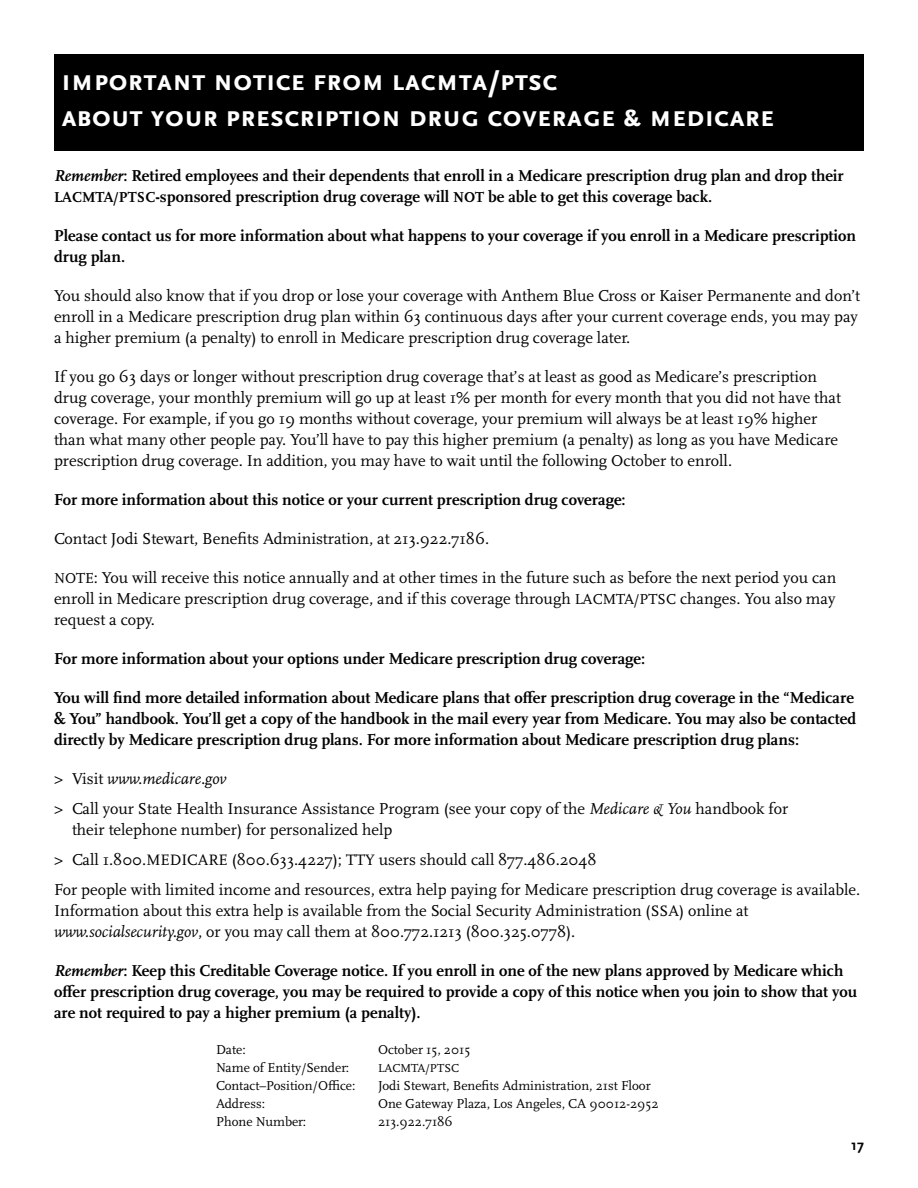
<style>
.page{position:relative;width:918px;height:1188px;background:#fff}
.page>*{position:absolute;margin:0;border:0;box-sizing:border-box;transform-origin:0 0}
.t1{font:700 30px/36px "Scala Sans Caps";color:#fff}
.t2{font:16.5px/21px "Scala";color:#000}
.t3{font:700 16.5px/21px "Scala";color:#000}
.t4{font:700 15px "Scala Sans";color:#000}
.t5{font:13.5px "Scala";color:#000}
.t6{font:12px "Scala";color:#000}
.s1{font-style:italic}
.s2{font-size:15px}
.s3{font-family:"Scala Bold Expert";font-weight:400}
.s4{font-size:15.75px}
.s5{font-family:"Scala Regular Expert"}
</style>
<div class="page">
<div style="left:54px;top:54px;width:810px;height:97px;background:#000"></div>
<h1 class="t1" style="left:62px;top:62px;width:715px">important notice from lacmta/ptsc<br>about your prescription drug coverage &amp; medicare</h1>
<p class="t3" style="left:54px;top:165px;width:791px"><span class="s1">Remember</span>: Retired employees and their dependents that enroll in a Medicare prescription drug plan and drop their<br><span class="s2">LACMTA/PTSC</span>-sponsored prescription drug coverage will <span class="s2">NOT</span> be able to get this coverage back.</p>
<p class="t3" style="left:54px;top:225px;width:804px">Please contact us for more information about what happens to your coverage if you enroll in a Medicare prescription drug plan.</p>
<p class="t2" style="left:54px;top:285px;width:808px">You should also know that if you drop or lose your coverage with Anthem Blue Cross or Kaiser Permanente and don’t enroll in a Medicare prescription drug plan within 63 continuous days after your current coverage ends, you may pay a higher premium (a penalty) to enroll in Medicare prescription drug coverage later.</p>
<p class="t2" style="left:54px;top:366px;width:789px">If you go 63 days or longer without prescription drug coverage that’s at least as good as Medicare’s prescription drug coverage, your monthly premium will go up at least 1% per month for every month that you did not have that coverage. For example, if you go 19 months without coverage, your premium will always be at least 19% higher than what many other people pay. You’ll have to pay this higher premium (a penalty) as long as you have Medicare prescription drug coverage. In addition, you may have to wait until the following October to enroll.</p>
<p class="t3" style="left:54px;top:489px;width:573px">For more information about this notice or your current prescription drug coverage:</p>
<p class="t2" style="left:54px;top:529px;width:435px">Contact Jodi Stewart, Benefits Administration, at 213.922.7186.</p>
<p class="t2" style="left:54px;top:567px;width:784px;text-align:justify"><span class="s2">NOTE</span>: You will receive this notice annually and at other times in the future such as before the next period you can enroll in Medicare prescription drug coverage, and if this coverage through <span class="s2">LACMTA/PTSC</span> changes. You also may request a copy.</p>
<p class="t3" style="left:54px;top:648px;width:593px">For more information about your options under Medicare prescription drug coverage:</p>
<p class="t3" style="left:54px;top:687px;width:804px">You will find more detailed information about Medicare plans that o<span class="s3">=</span>er prescription drug coverage in the “Medicare &amp; You” handbook. You’ll get a copy of the handbook in the mail every year from Medicare. You may also be contacted directly by Medicare prescription drug plans. For more information about Medicare prescription drug plans:</p>
<p class="t2" style="left:54px;top:764px;width:736px;line-height:30px">&gt; Visit <span class="s1">www.medicare.gov<br></span>&gt; Call your State Health Insurance Assistance Program (see your copy of the <span class="s1">Medicare &amp; You</span> handbook for</p>
<p class="t2" style="left:54px;top:815px;width:806px;line-height:30px;text-indent:18px">their telephone number) for personalized help<br>&gt; Call 1.800.<span class="s4">MEDICARE</span> (800.633.4227); <span class="s4">TTY</span> users should call 877.486.2048<br>For people with limited income and resources, extra help paying for Medicare prescription drug coverage is available.</p>
<p class="t2" style="left:54px;top:900px;width:696px">Information about this extra help is available from the Social Security Administration (<span class="s4">SSA</span>) online at <span class="s1">www.socialsecurity.gov</span>, or you may call them at 800.772.1213 (800.325.0778).</p>
<p class="t3" style="left:54px;top:960px;width:805px"><span class="s1">Remember</span>: Keep this Creditable Coverage notice. If you enroll in one of the new plans approved by Medicare which o<span class="s3">=</span>er prescription drug coverage, you may be required to provide a copy of this notice when you join to show that you are not required to pay a higher premium (a penalty).</p>
<p class="t5" style="left:216px;top:1042px;width:31px">Date:</p>
<p class="t5" style="left:378px;top:1042px;width:94px">October 15, 2015</p>
<p class="t5" style="left:216px;top:1060px;width:135px">Name of Entity/Sender:</p>
<p class="t6" style="left:378px;top:1062px;width:83px">LACMTA/PTSC</p>
<p class="t5" style="left:216px;top:1078px;width:141px">Contact–Position/O<span class="s5">;</span>ce:</p>
<p class="t5" style="left:378px;top:1078px;width:274px">Jodi Stewart, Benefits Administration, 21st Floor</p>
<p class="t5" style="left:216px;top:1096px;width:51px">Address:</p>
<p class="t5" style="left:378px;top:1096px;width:282px">One Gateway Plaza, Los Angeles, CA 90012-2952</p>
<p class="t5" style="left:216px;top:1114px;width:92px">Phone Number:</p>
<p class="t5" style="left:378px;top:1114px;width:76px">213.922.7186</p>
<p class="t4" style="left:851px;top:1137px;width:14px">17</p>
</div>
